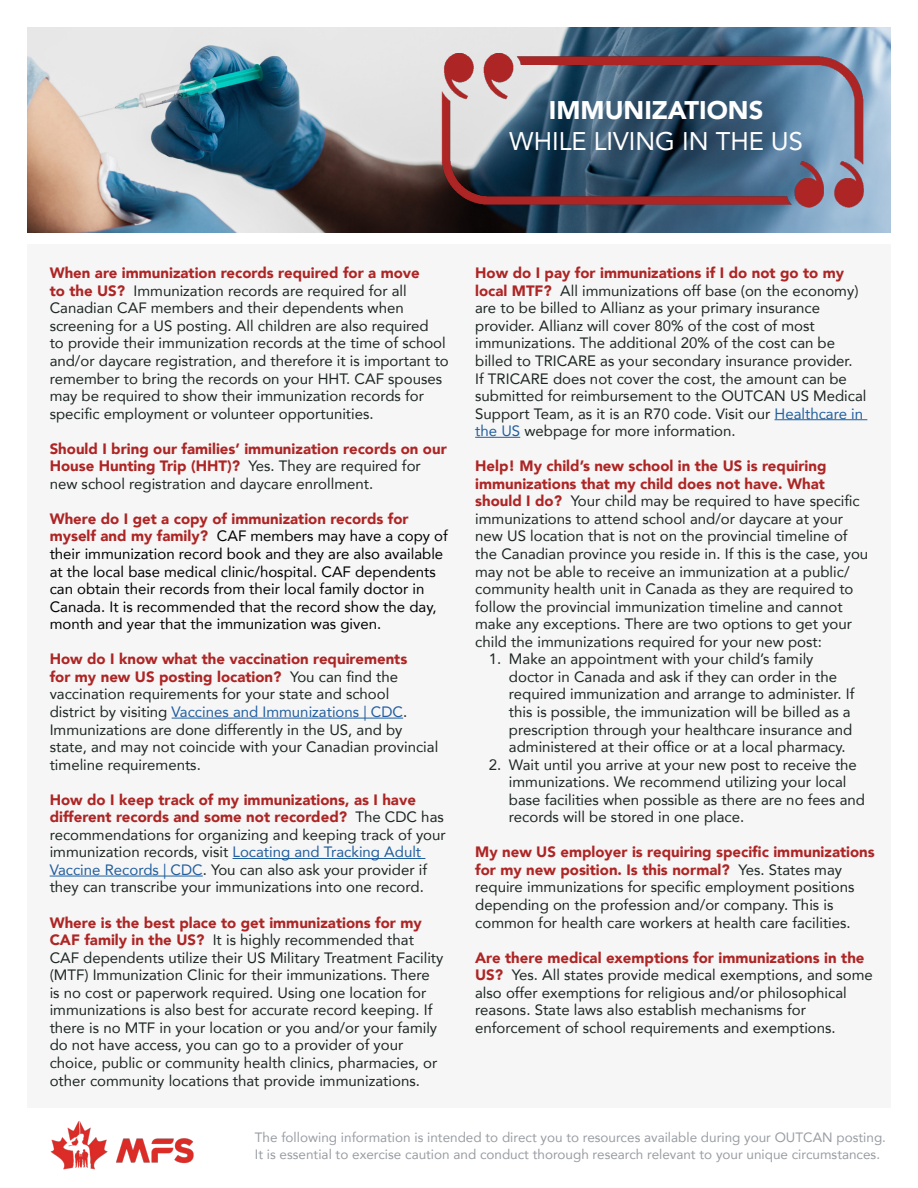
<style>
.page{position:relative;width:918px;height:1188px;background:#fff}
.page>*{position:absolute;margin:0;border:0;box-sizing:border-box;transform-origin:0 0}
.t1{font:25.5px "Avenir";color:#fff}
.t2{font:900 25.5px "Avenir";color:#fff}
.t3{font:15px/17.5px "Avenir";color:#1d2623}
.t4{font:15px/17.5px "Avenir";color:#000}
.t5{font:900 15px/17.5px "Avenir";color:#ae2525}
.t6{font:13.5px/17.2px "Avenir";color:#999da2}
.s1{font-weight:900;color:#ae2525}
.s2{font-weight:400;color:#1d2623}
.s3{color:#215e9e}
</style>
<div class="page">
<img style="left:27px;top:27px;width:864px;height:205px">
<img style="left:427px;top:42px;width:458px;height:175px">
<div style="left:27px;top:244px;width:864px;height:864px;background:#f6f6f6"></div>
<hr style="left:172px;top:718px;width:231px;height:1px;background:#215e9e">
<hr style="left:233px;top:858px;width:192px;height:1px;background:#215e9e">
<hr style="left:50px;top:876px;width:153px;height:1px;background:#215e9e">
<hr style="left:775px;top:419px;width:92px;height:1px;background:#215e9e">
<hr style="left:475px;top:437px;width:45px;height:1px;background:#215e9e">
<img style="left:50px;top:1121px;width:144px;height:49px">
<h1 class="t2" style="left:549px;top:89px;width:216px">IMMUNIZATIONS</h1>
<h1 class="t1" style="left:509px;top:121px;width:295px">WHILE LIVING IN THE US</h1>
<p class="t3" style="left:50px;top:264px;width:401px"><span class="s1">When are immunization records required for a move<br>to the US?</span> Immunization records are required for all Canadian CAF members and their dependents when screening for a US posting. All children are also required<br>to provide their immunization records at the time of school and/or daycare registration, and therefore it is important to remember to bring the records on your HHT. CAF spouses may be required to show their immunization records for specific employment or volunteer opportunities.</p>
<p class="t5" style="left:50px;top:439px;width:399px">Should I bring our families’ immunization records on our<br>House Hunting Trip (HHT)? <span class="s2">Yes. They are required for new school registration and daycare enrollment.</span></p>
<p class="t4" style="left:50px;top:510px;width:400px"><span class="s1">Where do I get a copy of immunization records for myself and my family?</span> CAF members may have a copy of their immunization record book and they are also available at the local base medical clinic/hospital. CAF dependents can obtain their records from their local family doctor in Canada. It is recommended that the record show the day, month and year that the immunization was given.</p>
<p class="t3" style="left:50px;top:650px;width:390px"><span class="s1">How do I know what the vaccination requirements<br>for my new US posting location?</span> You can find the vaccination requirements for your state and school district by visiting <span class="s3">Vaccines and Immunizations | CDC</span>.<br>Immunizations are done differently in the US, and by state, and may not coincide with your Canadian provincial timeline requirements.</p>
<p class="t3" style="left:50px;top:790px;width:398px"><span class="s1">How do I keep track of my immunizations, as I have different records and some not recorded?</span> The CDC has recommendations for organizing and keeping track of your immunization records, visit <span class="s3">Locating and Tracking Adult Vaccine Records | CDC</span>. You can also ask your provider if they can transcribe your immunizations into one record.</p>
<p class="t3" style="left:50px;top:913px;width:395px"><span class="s1">Where is the best place to get immunizations for my CAF family in the US?</span> It is highly recommended that CAF dependents utilize their US Military Treatment Facility (MTF) Immunization Clinic for their immunizations. There is no cost or paperwork required. Using one location for immunizations is also best for accurate record keeping. If there is no MTF in your location or you and/or your family do not have access, you can go to a provider of your choice, public or community health clinics, pharmacies, or other community locations that provide immunizations.</p>
<p class="t3" style="left:475px;top:264px;width:393px"><span class="s1">How do I pay for immunizations if I do not go to my local MTF?</span> All immunizations off base (on the economy) are to be billed to Allianz as your primary insurance provider. Allianz will cover 80% of the cost of most immunizations. The additional 20% of the cost can be billed to TRICARE as your secondary insurance provider.<br>If TRICARE does not cover the cost, the amount can be submitted for reimbursement to the OUTCAN US Medical Support Team, as it is an R70 code. Visit our <span class="s3">Healthcare in the US</span> webpage for more information.</p>
<p class="t3" style="left:475px;top:457px;width:395px"><span class="s1">Help! My child’s new school in the US is requiring immunizations that my child does not have. What should I do?</span> Your child may be required to have specific immunizations to attend school and/or daycare at your new US location that is not on the provincial timeline of the Canadian province you reside in. If this is the case, you may not be able to receive an immunization at a public/ community health unit in Canada as they are required to follow the provincial immunization timeline and cannot make any exceptions. There are two options to get your child the immunizations required for your new post:</p>
<p class="t3" style="left:509px;top:650px;width:347px;text-indent:-20px">1. Make an appointment with your child’s family doctor in Canada and ask if they can order in the required immunization and arrange to administer. If this is possible, the immunization will be billed as a prescription through your healthcare insurance and administered at their office or at a local pharmacy.</p>
<p class="t3" style="left:509px;top:755px;width:358px;text-indent:-20px">2. Wait until you arrive at your new post to receive the immunizations. We recommend utilizing your local base facilities when possible as there are no fees and records will be stored in one place.</p>
<p class="t3" style="left:475px;top:843px;width:401px"><span class="s1">My new US employer is requiring specific immunizations for my new position. Is this normal?</span> Yes. States may require immunizations for specific employment positions depending on the profession and/or company. This is common for health care workers at health care facilities.</p>
<p class="t3" style="left:475px;top:948px;width:399px"><span class="s1">Are there medical exemptions for immunizations in the US?</span> Yes. All states provide medical exemptions, and some also offer exemptions for religious and/or philosophical reasons. State laws also establish mechanisms for enforcement of school requirements and exemptions.</p>
<p class="t6" style="left:255px;top:1128px;width:633px">The following information is intended to direct you to resources available during your OUTCAN posting.<br>It is essential to exercise caution and conduct thorough research relevant to your unique circumstances.</p>
</div>
